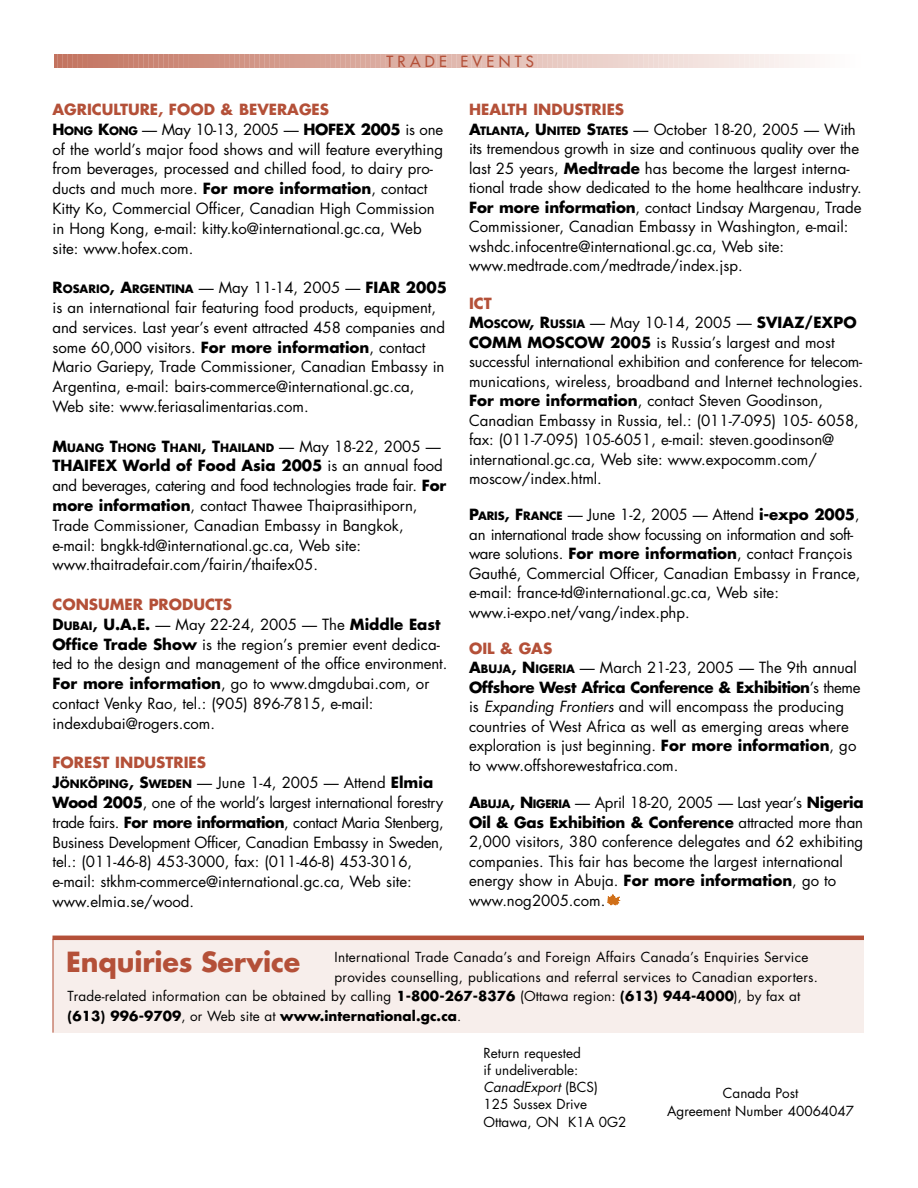
<style>
.page{position:relative;width:918px;height:1188px;background:#fff}
.page>*{position:absolute;margin:0;border:0;box-sizing:border-box;transform-origin:0 0}
.t1{font:700 27px "Futura";letter-spacing:-.005em;color:#b45038}
.t2{font:15px/19.5px "Futura";color:#000}
.t3{font:15px/19.8px "Futura";letter-spacing:-.02em;color:#000}
.t4{font:15px "Futura";letter-spacing:.29em;color:#b45038}
.t5{font:13.5px "Futura";letter-spacing:.02em;color:#000}
.t6{font:13.5px/17.2px "Futura";color:#000}
.t7{font:700 13.5px "Futura";letter-spacing:.005em;color:#000}
.t8{font:700 11.25px "Futura";color:#000}
.s1{font-weight:700;color:#b45038}
.s2{font-weight:700}
.s3{font-weight:700;font-size:11.25px}
.s4{font-size:15px}
.s5{font-weight:400;font-size:15px}
.s6{font-size:14.25px}
.s7{font-style:italic}
.s8{font-weight:400}
</style>
<div class="page">
<svg style="left:55px;top:54px;width:755px;height:14px;background:#dfb5ab"></svg>
<div style="left:52px;top:938px;width:812px;height:95px;background:#f7eeeb"></div>
<hr style="left:53px;top:939px;width:1px;height:94px;background:#b45038">
<svg style="left:607px;top:895px;width:13px;height:10px"></svg>
<hr style="left:52px;top:936px;width:812px;height:4px;background:#b45038">
<p class="t4" style="left:386px;top:54px;width:149px">TRADE EVENTS</p>
<p class="t2" style="left:52px;top:101px;width:392px"><span class="s1">AGRICULTURE, FOOD &amp; BEVERAGES<br></span><span class="s2">H</span><span class="s3">ONG</span> <span class="s2">K</span><span class="s3">ONG</span> — May 10-13, 2005 — <span class="s2">HOFEX 2005</span> is one of the world’s major food shows and will feature everything from beverages, processed and chilled food, to dairy pro&shy;ducts and much more. <span class="s2">For more information</span>, contact Kitty Ko, Commercial Officer, Canadian High Commission in Hong Kong, e-mail: kitty.ko@international.gc.ca, Web site: www.hofex.com.</p>
<p class="t2" style="left:52px;top:279px;width:396px"><span class="s2">R</span><span class="s3">OSARIO</span><span class="s2">, A</span><span class="s3">RGENTINA</span> — May 11-14, 2005 — <span class="s2">FIAR 2005 </span>is an international fair featuring food products, equipment, and services. Last year’s event attracted 458 companies and some 60,000 visitors. <span class="s2">For more information</span>, contact Mario Gariepy, Trade Commissioner, Canadian Embassy in Argentina, e-mail: bairs-commerce@international.gc.ca, Web site: www.feriasalimentarias.com.</p>
<p class="t8" style="left:52px;top:442px;width:390px"><span class="s4">M</span>UANG <span class="s4">T</span>HONG <span class="s4">T</span>HANI<span class="s4">, T</span>HAILAND <span class="s5">— May 18-22, 2005 —</span></p>
<p class="t2" style="left:52px;top:457px;width:395px"><span class="s2">THAIFEX World of Food Asia 2005</span> is an annual food and beverages, catering and food technologies trade fair. <span class="s2">For more information</span>, contact Thawee Thaiprasithiporn, Trade Commissioner, Canadian Embassy in Bangkok, e-mail: bngkk-td@international.gc.ca, Web site: www.thaitradefair.com/fairin/thaifex05.</p>
<p class="t2" style="left:52px;top:596px;width:396px"><span class="s1">CONSUMER PRODUCTS<br></span><span class="s2">D</span><span class="s3">UBAI</span><span class="s2">, U.A.E.</span> — May 22-24, 2005 — The <span class="s2">Middle East Office Trade Show</span> is the region’s premier event dedica&shy;ted to the design and management of the office environment.<br><span class="s2">For more information</span>, go to www.dmgdubai.com, or contact Venky Rao, tel.: (905) 896-7815, e-mail: indexdubai@rogers.com.</p>
<p class="t3" style="left:52px;top:754px;width:393px"><span class="s1">FOREST INDUSTRIES<br></span><span class="s2">J</span><span class="s3">ÖNKÖPING</span><span class="s2">, S</span><span class="s3">WEDEN</span> — June 1-4, 2005 — Attend <span class="s2">Elmia Wood 2005</span>, one of the world’s largest international forestry trade fairs. <span class="s2">For more information</span>, contact Maria Stenberg, Business Development Officer, Canadian Embassy in Sweden, tel.: (011-46-8) 453-3000, fax: (011-46-8) 453-3016, e-mail: stkhm-commerce@international.gc.ca, Web site: www.elmia.se/wood.</p>
<p class="t2" style="left:469px;top:101px;width:394px"><span class="s1">HEALTH INDUSTRIES<br></span><span class="s2">A</span><span class="s3">TLANTA</span><span class="s2">, U</span><span class="s3">NITED</span> <span class="s2">S</span><span class="s3">TATES</span> — October 18-20, 2005 — With its tremendous growth in size and continuous quality over the last 25 years, <span class="s2">Medtrade</span> has become the largest interna&shy;tional trade show dedicated to the home healthcare industry.<br><span class="s2">For more information</span>, contact Lindsay Margenau, Trade Commissioner, Canadian Embassy in Washington, e-mail: wshdc.infocentre@international.gc.ca, Web site: www.medtrade.com/medtrade/index.jsp.</p>
<p class="t2" style="left:469px;top:295px;width:396px"><span class="s1">ICT<br></span><span class="s2">M</span><span class="s3">OSCOW</span><span class="s2">, R</span><span class="s3">USSIA</span> — May 10-14, 2005 — <span class="s2">SVIAZ/EXPO COMM MOSCOW 2005</span> is Russia’s largest and most successful international exhibition and conference for telecom&shy;munications, wireless, broadband and Internet technologies.<br><span class="s2">For more information</span>, contact Steven Goodinson, Canadian Embassy in Russia, tel.: (011-7-095) 105- 6058, fax: (011-7-095) 105-6051, e-mail: steven.goodinson@ international.gc.ca, Web site: www.expocomm.com/ moscow/index.html.</p>
<p class="t2" style="left:469px;top:506px;width:393px"><span class="s2">P</span><span class="s3">ARIS</span><span class="s2">, F</span><span class="s3">RANCE</span> — June 1-2, 2005 — Attend <span class="s2">i-expo 2005</span><span class="s6">, </span>an international trade show focussing on information and soft&shy;ware solutions. <span class="s2">For more information</span>, contact François Gauthé, Commercial Officer, Canadian Embassy in France, e-mail: france-td@international.gc.ca, Web site: www.i-expo.net/vang/index.php.</p>
<p class="t2" style="left:469px;top:640px;width:393px"><span class="s1">OIL &amp; GAS<br></span><span class="s2">A</span><span class="s3">BUJA</span><span class="s2">, N</span><span class="s3">IGERIA</span> — March 21-23, 2005 — The 9th annual <span class="s2">Offshore West Africa Conference &amp; Exhibition</span>’s theme is <span class="s7">Expanding Frontiers</span> and will encompass the producing countries of West Africa as well as emerging areas where exploration is just beginning. <span class="s2">For more information</span>, go to www.offshorewestafrica.com.</p>
<p class="t2" style="left:469px;top:794px;width:396px"><span class="s2">A</span><span class="s3">BUJA</span><span class="s2">, N</span><span class="s3">IGERIA</span> — April 18-20, 2005 — Last year’s <span class="s2">Nigeria Oil &amp; Gas Exhibition &amp; Conference</span> attracted more than 2,000 visitors, 380 conference delegates and 62 exhibiting companies. This fair has become the largest international energy show in Abuja. <span class="s2">For more information</span>, go to www.nog2005.com.</p>
<h1 class="t1" style="left:66px;top:950px;width:236px">Enquiries Service</h1>
<p class="t5" style="left:335px;top:951px;width:475px">International Trade Canada’s and Foreign Affairs Canada’s Enquiries Service</p>
<p class="t5" style="left:335px;top:971px;width:485px">provides counselling, publications and referral services to Canadian exporters.</p>
<p class="t5" style="left:68px;top:990px;width:734px">Trade-related information can be obtained by calling <span class="s2">1-800-267-8376</span> (Ottawa region: <span class="s2">(613) 944-4000</span>), by fax at</p>
<p class="t7" style="left:68px;top:1010px;width:395px">(613) 996-9709<span class="s8">, or Web site at</span> www.international.gc.ca<span class="s8">.</span></p>
<p class="t6" style="left:483px;top:1045px;width:145px">Return requested<br>if undeliverable:<br><span class="s7">CanadExport</span> (BCS)<br>125 Sussex Drive<br>Ottawa, ON K1A 0G2</p>
<p class="t6" style="left:667px;top:1086px;width:189px;line-height:18px;text-align:center">Canada Post<br>Agreement Number 40064047</p>
</div>
